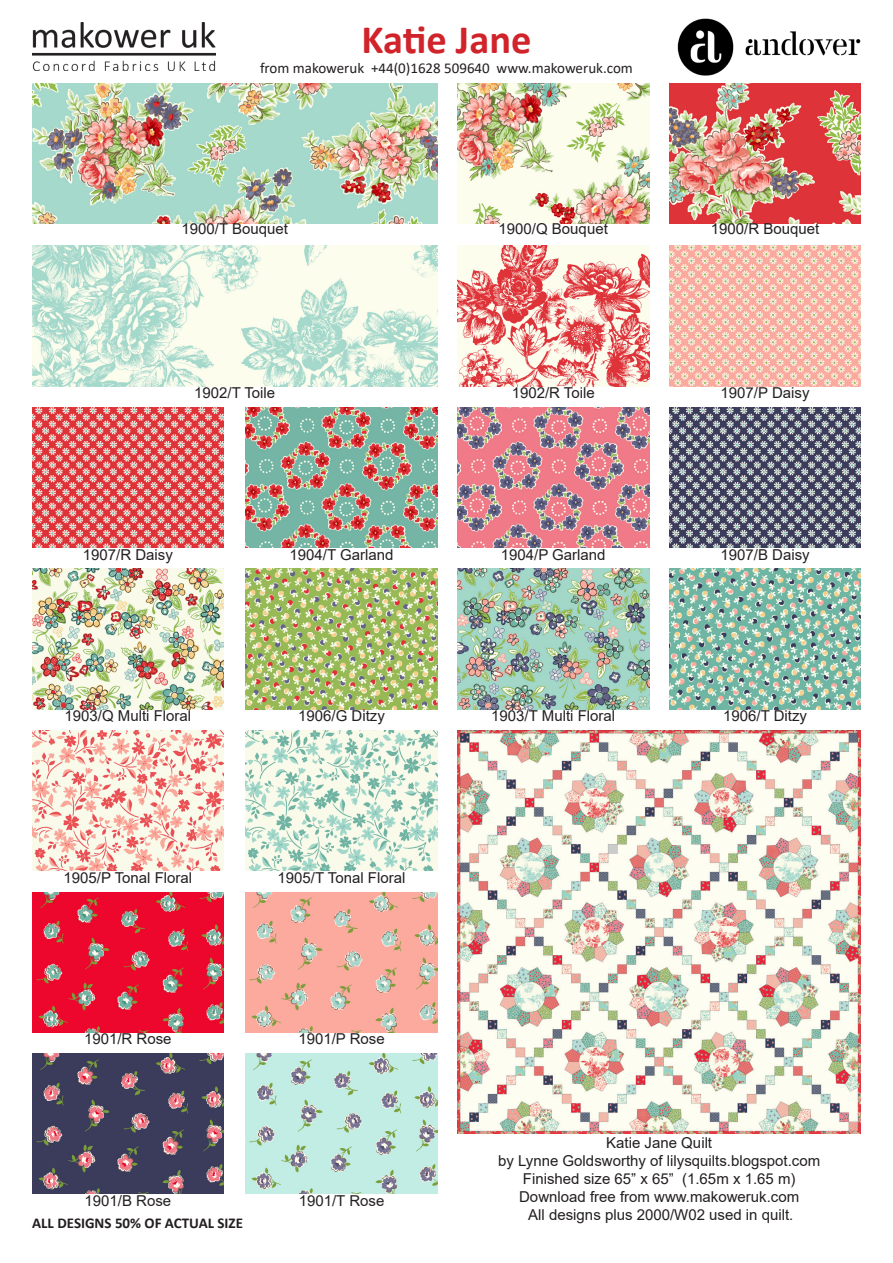
<style>
.page{position:relative;width:893px;height:1263px;background:#fff}
.page>*{position:absolute;margin:0;border:0;box-sizing:border-box;transform-origin:0 0}
.t1{font:700 40.5px "Calibri";color:#d1232a}
.t2{font:15px "Arial";color:#231f20}
.t3{font:15px "Calibri";color:#231f20}
.t4{font:700 15px "Calibri";color:#231f20}
</style>
<div class="page">
<img style="left:32px;top:246px;width:405px;height:140px">
<img style="left:32px;top:407px;width:192px;height:141px">
<img style="left:32px;top:569px;width:192px;height:140px">
<img style="left:32px;top:730px;width:192px;height:141px">
<img style="left:32px;top:892px;width:192px;height:140px">
<img style="left:32px;top:1054px;width:192px;height:140px">
<img style="left:669px;top:83px;width:192px;height:140px">
<img style="left:669px;top:246px;width:192px;height:140px">
<img style="left:669px;top:407px;width:192px;height:141px">
<img style="left:669px;top:569px;width:192px;height:140px">
<img style="left:458px;top:83px;width:191px;height:140px">
<img style="left:458px;top:246px;width:191px;height:140px">
<img style="left:458px;top:407px;width:191px;height:141px">
<img style="left:458px;top:569px;width:191px;height:140px">
<img style="left:458px;top:730px;width:403px;height:403px">
<img style="left:32px;top:83px;width:405px;height:140px">
<img style="left:246px;top:407px;width:191px;height:141px">
<img style="left:246px;top:569px;width:191px;height:140px">
<img style="left:246px;top:730px;width:191px;height:141px">
<img style="left:246px;top:892px;width:191px;height:140px">
<img style="left:246px;top:1054px;width:191px;height:140px">
<img style="left:677px;top:19px;width:184px;height:56px">
<img style="left:32px;top:22px;width:183px;height:49px">
<p class="t1" style="left:361px;top:11px;width:172px">Katie Jane</p>
<p class="t3" style="left:260px;top:57px;width:374px">from makoweruk +44(0)1628 509640 www.makoweruk.com</p>
<p class="t2" style="left:181px;top:219px;width:108px">1900/T Bouquet</p>
<p class="t2" style="left:194px;top:382px;width:83px">1902/T Toile</p>
<p class="t2" style="left:83px;top:544px;width:92px">1907/R Daisy</p>
<p class="t2" style="left:65px;top:705px;width:128px">1903/Q Multi Floral</p>
<p class="t2" style="left:290px;top:544px;width:105px">1904/T Garland</p>
<p class="t2" style="left:298px;top:705px;width:88px">1906/G Ditzy</p>
<p class="t2" style="left:64px;top:867px;width:130px">1905/P Tonal Floral</p>
<p class="t2" style="left:84px;top:1029px;width:89px">1901/R Rose</p>
<p class="t2" style="left:278px;top:867px;width:129px">1905/T Tonal Floral</p>
<p class="t2" style="left:298px;top:1029px;width:88px">1901/P Rose</p>
<p class="t2" style="left:499px;top:219px;width:111px">1900/Q Bouquet</p>
<p class="t2" style="left:512px;top:382px;width:85px">1902/R Toile</p>
<p class="t2" style="left:501px;top:544px;width:106px">1904/P Garland</p>
<p class="t2" style="left:491px;top:705px;width:125px">1903/T Multi Floral</p>
<p class="t2" style="left:711px;top:219px;width:110px">1900/R Bouquet</p>
<p class="t2" style="left:721px;top:382px;width:90px">1907/P Daisy</p>
<p class="t2" style="left:720px;top:544px;width:91px">1907/B Daisy</p>
<p class="t2" style="left:723px;top:705px;width:85px">1906/T Ditzy</p>
<p class="t2" style="left:85px;top:1190px;width:88px">1901/B Rose</p>
<p class="t4" style="left:32px;top:1212px;width:212px">ALL DESIGNS 50% OF ACTUAL SIZE</p>
<p class="t2" style="left:299px;top:1190px;width:87px">1901/T Rose</p>
<p class="t2" style="left:606px;top:1132px;width:107px">Katie Jane Quilt</p>
<p class="t2" style="left:498px;top:1150px;width:324px">by Lynne Goldsworthy of lilysquilts.blogspot.com</p>
<p class="t2" style="left:523px;top:1168px;width:274px">Finished size 65” x 65” (1.65m x 1.65 m)</p>
<p class="t2" style="left:519px;top:1186px;width:282px">Download free from www.makoweruk.com</p>
<p class="t2" style="left:528px;top:1204px;width:267px">All designs plus 2000/W02 used in quilt.</p>
</div>
